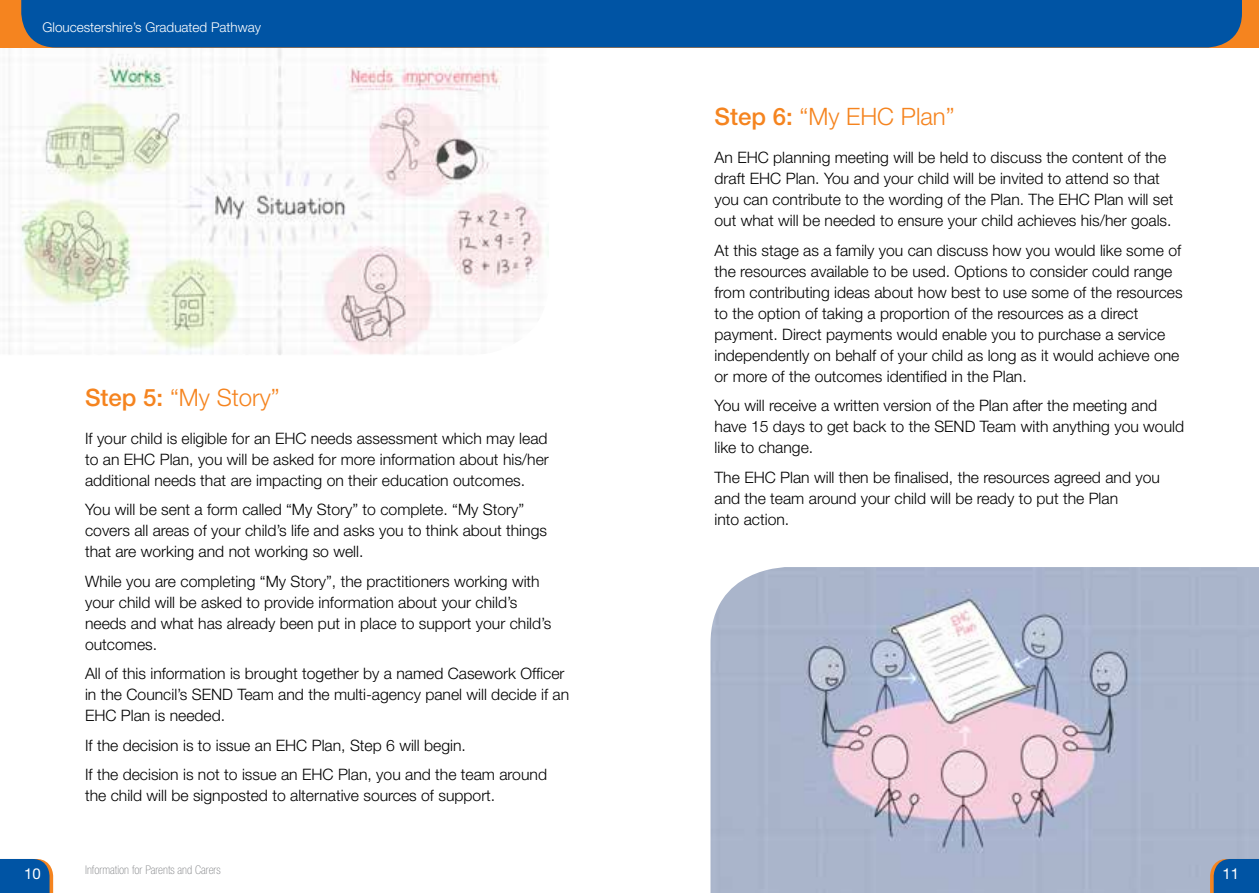
<style>
.page{position:relative;width:1259px;height:893px;background:#fff}
.page>*{position:absolute;margin:0;border:0;box-sizing:border-box;transform-origin:0 0}
.t1{font:300 24px "Helvetica Neue";color:#f5841f}
.t2{font:300 15.75px/21px "Helvetica Neue";color:#000}
.t3{font:15px "Helvetica Neue";color:#fff}
.t4{font:300 13.5px "Helvetica Neue";color:#fff}
.t5{font:100 condensed 12px "Helvetica Neue";color:#808285}
.s1{font-weight:500}
</style>
<div class="page">
<img style="left:0;top:47px;width:549px;height:308px">
<img style="left:710px;top:567px;width:549px;height:326px">
<div style="left:0;top:0;width:1259px;height:47px;background:#f5841f"></div>
<div style="left:21px;top:0;width:1221px;height:47px;background:#0054a4"></div>
<svg style="left:0;top:859px;width:53px;height:34px;background:#185c9d"></svg>
<svg style="left:1210px;top:859px;width:49px;height:34px;background:#185b9b"></svg>
<p class="t4" style="left:43px;top:19px;width:220px">Gloucestershire’s Graduated Pathway</p>
<h1 class="t1" style="left:85px;top:383px;width:196px"><span class="s1">Step 5:</span> “My Story”</h1>
<p class="t2" style="left:85px;top:427px;width:465px;text-align:justify">If your child is eligible for an EHC needs assessment which may lead to an EHC Plan, you will be asked for more information about his/her additional needs that are impacting on their education outcomes.</p>
<p class="t2" style="left:85px;top:499px;width:463px">You will be sent a form called “My Story” to complete. “My Story” covers all areas of your child’s life and asks you to think about things that are working and not working so well.</p>
<p class="t2" style="left:85px;top:570px;width:468px">While you are completing “My Story”, the practitioners working with your child will be asked to provide information about your child’s needs and what has already been put in place to support your child’s outcomes.</p>
<p class="t2" style="left:85px;top:663px;width:486px">All of this information is brought together by a named Casework Officer in the Council’s SEND Team and the multi-agency panel will decide if an<br>EHC Plan is needed.</p>
<p class="t2" style="left:85px;top:730px;width:463px;line-height:29.5px">If the decision is to issue an EHC Plan, Step 6 will begin.<br>If the decision is not to issue an EHC Plan, you and the team around</p>
<p class="t2" style="left:85px;top:785px;width:412px">the child will be signposted to alternative sources of support.</p>
<h1 class="t1" style="left:714px;top:102px;width:242px"><span class="s1">Step 6:</span> “My EHC Plan”</h1>
<p class="t2" style="left:714px;top:147px;width:460px">An EHC planning meeting will be held to discuss the content of the draft EHC Plan. You and your child will be invited to attend so that you can contribute to the wording of the Plan. The EHC Plan will set out what will be needed to ensure your child achieves his/her goals.</p>
<p class="t2" style="left:714px;top:239px;width:469px">At this stage as a family you can discuss how you would like some of the resources available to be used. Options to consider could range from contributing ideas about how best to use some of the resources to the option of taking a proportion of the resources as a direct payment. Direct payments would enable you to purchase a service independently on behalf of your child as long as it would achieve one or more of the outcomes identified in the Plan.</p>
<p class="t2" style="left:714px;top:395px;width:471px">You will receive a written version of the Plan after the meeting and have 15 days to get back to the SEND Team with anything you would like to change.</p>
<p class="t2" style="left:714px;top:466px;width:447px">The EHC Plan will then be finalised, the resources agreed and you and the team around your child will be ready to put the Plan<br>into action.</p>
<p class="t5" style="left:85px;top:863px;width:137px">Information for Parents and Carers</p>
<p class="t3" style="left:24px;top:865px;width:18px">10</p>
<p class="t3" style="left:1222px;top:865px;width:18px">11</p>
</div>
